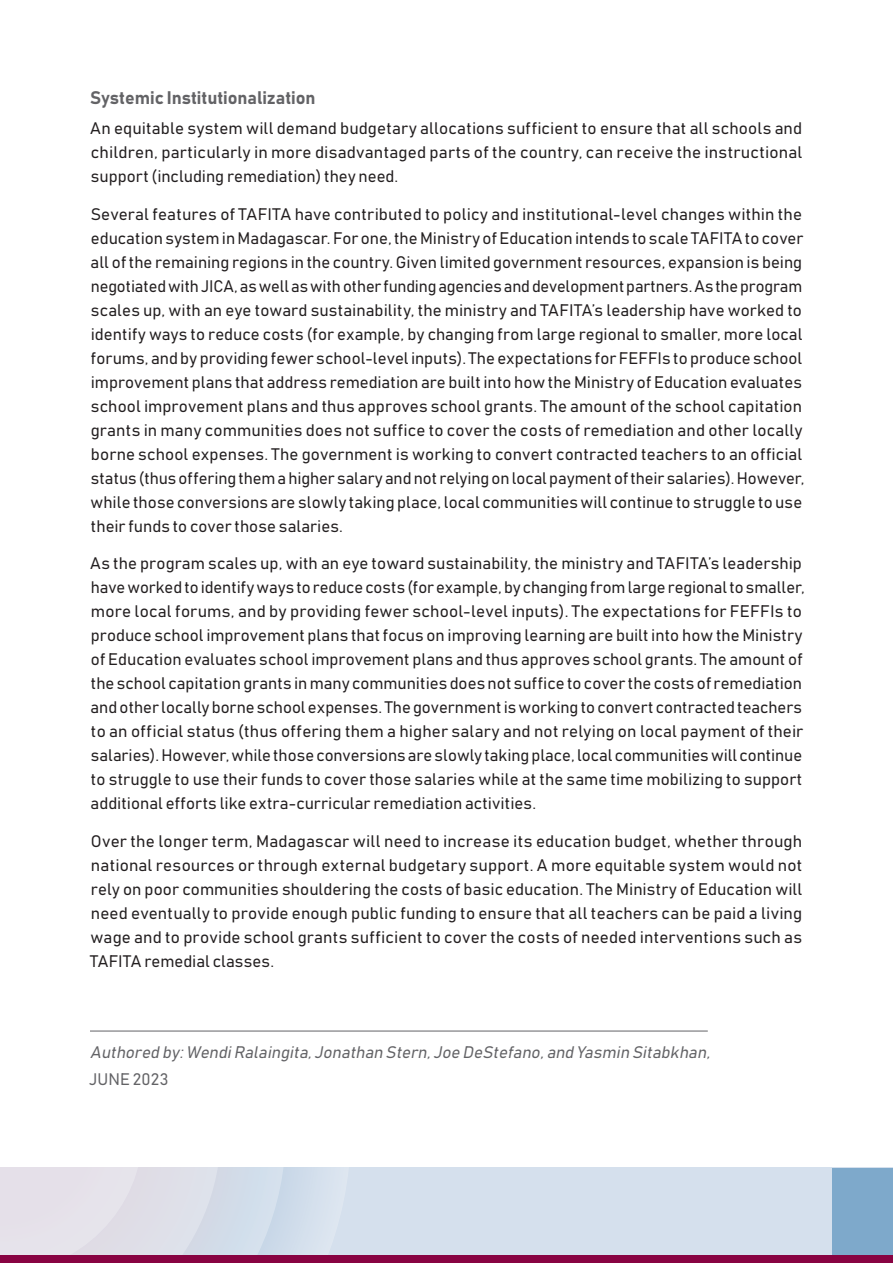
<style>
.page{position:relative;width:893px;height:1263px;background:#fff}
.page>*{position:absolute;margin:0;border:0;box-sizing:border-box;transform-origin:0 0}
.t1{font:18px "Bahnschrift";color:#636366}
.Body{font:16.5px/24px "Bahnschrift";letter-spacing:.005em;color:#231f20;text-align:justify}
.Body-2{font:italic 16.5px "Bahnschrift";color:#636366}
.Body-3{font:16.5px "Bahnschrift";letter-spacing:.01em;color:#636366}
</style>
<div class="page">
<div style="left:0;top:1168px;width:893px;height:95px;background:#d5e0ed"></div>
<svg style="left:0;top:1168px;width:293px;height:87px"></svg>
<div style="left:833px;top:1168px;width:60px;height:90px;background:#7ea9cb"></div>
<div style="left:0;top:1255px;width:893px;height:8px;background:#880342"></div>
<hr style="left:90px;top:1031px;width:618px;height:1px;background:#636366">
<h3 class="t1" style="left:90px;top:87px;width:227px">Systemic Institutionalization</h3>
<p class="Body" style="left:90px;top:116px;width:713px">An equitable system will demand budgetary allocations sufficient to ensure that all schools and children, particularly in more disadvantaged parts of the country, can receive the instructional support (including remediation) they need.</p>
<p class="Body" style="left:91px;top:202px;width:715px;text-align:left">Several features of TAFITA have contributed to policy and institutional-level changes within the education system in Madagascar. For one, the Ministry of Education intends to scale TAFITA to cover all of the remaining regions in the country. Given limited government resources, expansion is being negotiated with JICA, as well as with other funding agencies and development partners. As the program scales up, with an eye toward sustainability, the ministry and TAFITA’s leadership have worked to identify ways to reduce costs (for example, by changing from large regional to smaller, more local forums, and by providing fewer school-level inputs). The expectations for FEFFIs to produce school improvement plans that address remediation are built into how the Ministry of Education evaluates school improvement plans and thus approves school grants. The amount of the school capitation grants in many communities does not suffice to cover the costs of remediation and other locally borne school expenses. The government is working to convert contracted teachers to an official status (thus offering them a higher salary and not relying on local payment of their salaries). However, while those conversions are slowly taking place, local communities will continue to struggle to use their funds to cover those salaries.</p>
<p class="Body" style="left:90px;top:551px;width:716px;text-align:left">As the program scales up, with an eye toward sustainability, the ministry and TAFITA’s leadership have worked to identify ways to reduce costs (for example, by changing from large regional to smaller, more local forums, and by providing fewer school-level inputs). The expectations for FEFFIs to produce school improvement plans that focus on improving learning are built into how the Ministry of Education evaluates school improvement plans and thus approves school grants. The amount of the school capitation grants in many communities does not suffice to cover the costs of remediation and other locally borne school expenses. The government is working to convert contracted teachers to an official status (thus offering them a higher salary and not relying on local payment of their salaries). However, while those conversions are slowly taking place, local communities will continue to struggle to use their funds to cover those salaries while at the same time mobilizing to support additional efforts like extra-curricular remediation activities.</p>
<p class="Body" style="left:90px;top:829px;width:714px">Over the longer term, Madagascar will need to increase its education budget, whether through national resources or through external budgetary support. A more equitable system would not rely on poor communities shouldering the costs of basic education. The Ministry of Education will need eventually to provide enough public funding to ensure that all teachers can be paid a living wage and to provide school grants sufficient to cover the costs of needed interventions such as TAFITA remedial classes.</p>
<p class="Body-2" style="left:90px;top:1042px;width:625px">Authored by:WendiRalaingita,Jonathan Stern,Joe DeStefano,and Yasmin Sitabkhan,</p>
<p class="Body-3" style="left:89px;top:1069px;width:81px">JUNE 2023</p>
</div>
